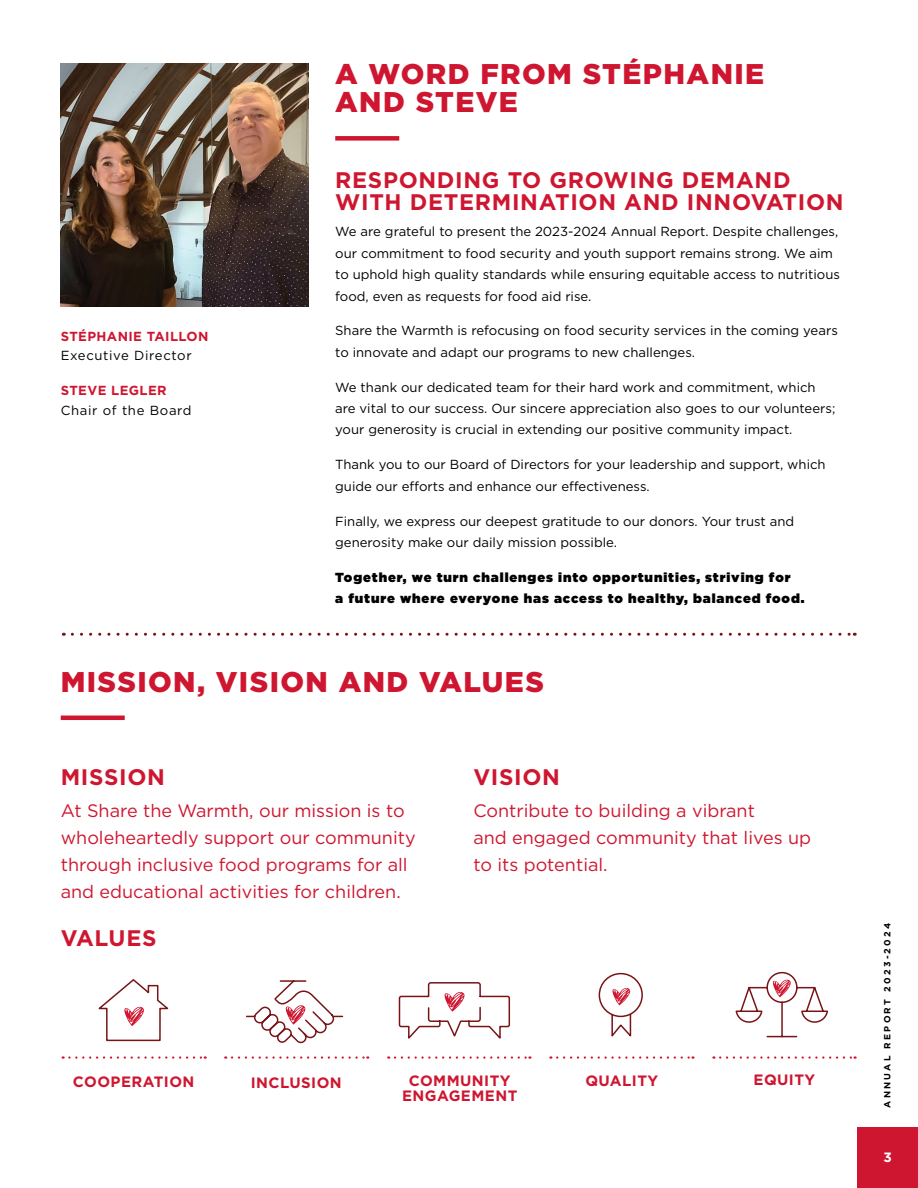
<style>
.page{position:relative;width:918px;height:1188px;background:#fff}
.page>*{position:absolute;margin:0;border:0;box-sizing:border-box;transform-origin:0 0}
.t1{font:900 28.5px/28.5px "Gotham";letter-spacing:.05em;color:#cf1630}
.t2{font:700 22.5px/22.5px "Gotham";letter-spacing:.03em;color:#cf1630}
.TXT-1{font:18px/27px "Gotham";color:#cf1630}
.t3{font:700 15px "Gotham";letter-spacing:.03em;color:#cf1630}
.t4{font:700 13.5px "Gotham";color:#fff}
.TXT-3{font:13.2px/21.3px "Gotham";color:#000}
.TXT-3-2{font:900 13.2px/21.3px "Gotham";letter-spacing:.07em;color:#000}
.TXT-3-3{font:13.2px/19.5px "Gotham";letter-spacing:.05em;color:#000}
.t5{font:700 9px "Gotham";letter-spacing:.25em;color:#000}
.s1{font-weight:700;color:#cf1630}
</style>
<div class="page">
<div style="left:335px;top:136px;width:64px;height:5px;background:#cf1630"></div>
<img style="left:61px;top:64px;width:247px;height:243px">
<hr style="left:61px;top:716px;width:64px;height:4px;background:#cf1630">
<svg style="left:63px;top:1056px;width:143px;height:3px"></svg>
<svg style="left:232px;top:1056px;width:136px;height:3px"></svg>
<svg style="left:557px;top:1056px;width:136px;height:3px"></svg>
<svg style="left:395px;top:1056px;width:135px;height:3px"></svg>
<svg style="left:720px;top:1056px;width:136px;height:3px"></svg>
<svg style="left:98px;top:979px;width:71px;height:63px"></svg>
<svg style="left:398px;top:982px;width:113px;height:57px"></svg>
<svg style="left:598px;top:972px;width:45px;height:65px"></svg>
<svg style="left:735px;top:971px;width:93px;height:67px"></svg>
<svg style="left:246px;top:980px;width:98px;height:64px"></svg>
<svg style="left:72px;top:633px;width:783px;height:3px"></svg>
<div style="left:857px;top:1127px;width:61px;height:61px;background:#cf1630"></div>
<p class="TXT-3-3" style="left:61px;top:326px;width:149px"><span class="s1">STÉPHANIE TAILLON<br></span>Executive Director</p>
<p class="TXT-3-3" style="left:61px;top:381px;width:132px"><span class="s1">STEVE LEGLER<br></span>Chair of the Board</p>
<h2 class="t1" style="left:335px;top:59px;width:431px">A WORD FROM STÉPHANIE<br>AND STEVE</h2>
<h3 class="t2" style="left:335px;top:169px;width:510px">RESPONDING TO GROWING DEMAND<br>WITH DETERMINATION AND INNOVATION</h3>
<p class="TXT-3" style="left:335px;top:221px;width:506px">We are grateful to present the 2023-2024 Annual Report. Despite challenges, our commitment to food security and youth support remains strong. We aim to uphold high quality standards while ensuring equitable access to nutritious food, even as requests for food aid rise.</p>
<p class="TXT-3" style="left:335px;top:320px;width:504px">Share the Warmth is refocusing on food security services in the coming years to innovate and adapt our programs to new challenges.</p>
<p class="TXT-3" style="left:335px;top:376px;width:502px">We thank our dedicated team for their hard work and commitment, which are vital to our success. Our sincere appreciation also goes to our volunteers; your generosity is crucial in extending our positive community impact.</p>
<p class="TXT-3" style="left:335px;top:454px;width:492px">Thank you to our Board of Directors for your leadership and support, which guide our efforts and enhance our effectiveness.</p>
<p class="TXT-3" style="left:335px;top:510px;width:461px">Finally, we express our deepest gratitude to our donors. Your trust and generosity make our daily mission possible.</p>
<p class="TXT-3-2" style="left:335px;top:566px;width:471px">Together, we turn challenges into opportunities, striving for<br>a future where everyone has access to healthy, balanced food.</p>
<h2 class="t1" style="left:61px;top:667px;width:485px">MISSION, VISION AND VALUES</h2>
<h3 class="t2" style="left:61px;top:766px;width:106px">MISSION</h3>
<p class="TXT-1" style="left:61px;top:796px;width:356px">At Share the Warmth, our mission is to wholeheartedly support our community through inclusive food programs for all and educational activities for children.</p>
<h3 class="t2" style="left:61px;top:927px;width:97px">VALUES</h3>
<h3 class="t2" style="left:473px;top:766px;width:88px">VISION</h3>
<p class="TXT-1" style="left:473px;top:796px;width:339px">Contribute to building a vibrant<br>and engaged community that lives up to its potential.</p>
<h3 class="t3" style="left:73px;top:1071px;width:123px">COOPERATION</h3>
<h3 class="t3" style="left:251px;top:1073px;width:93px">INCLUSION</h3>
<h3 class="t3" style="left:409px;top:1071px;width:103px">COMMUNITY</h3>
<h3 class="t3" style="left:585px;top:1071px;width:75px">QUALITY</h3>
<h3 class="t3" style="left:402px;top:1086px;width:117px">ENGAGEMENT</h3>
<h3 class="t3" style="left:754px;top:1070px;width:63px">EQUITY</h3>
<p class="t5" style="left:881px;top:1108px;width:186px;rotate:-90deg">ANNUAL REPORT 2023-2024</p>
<p class="t4" style="left:883px;top:1148px;width:10px">3</p>
</div>
